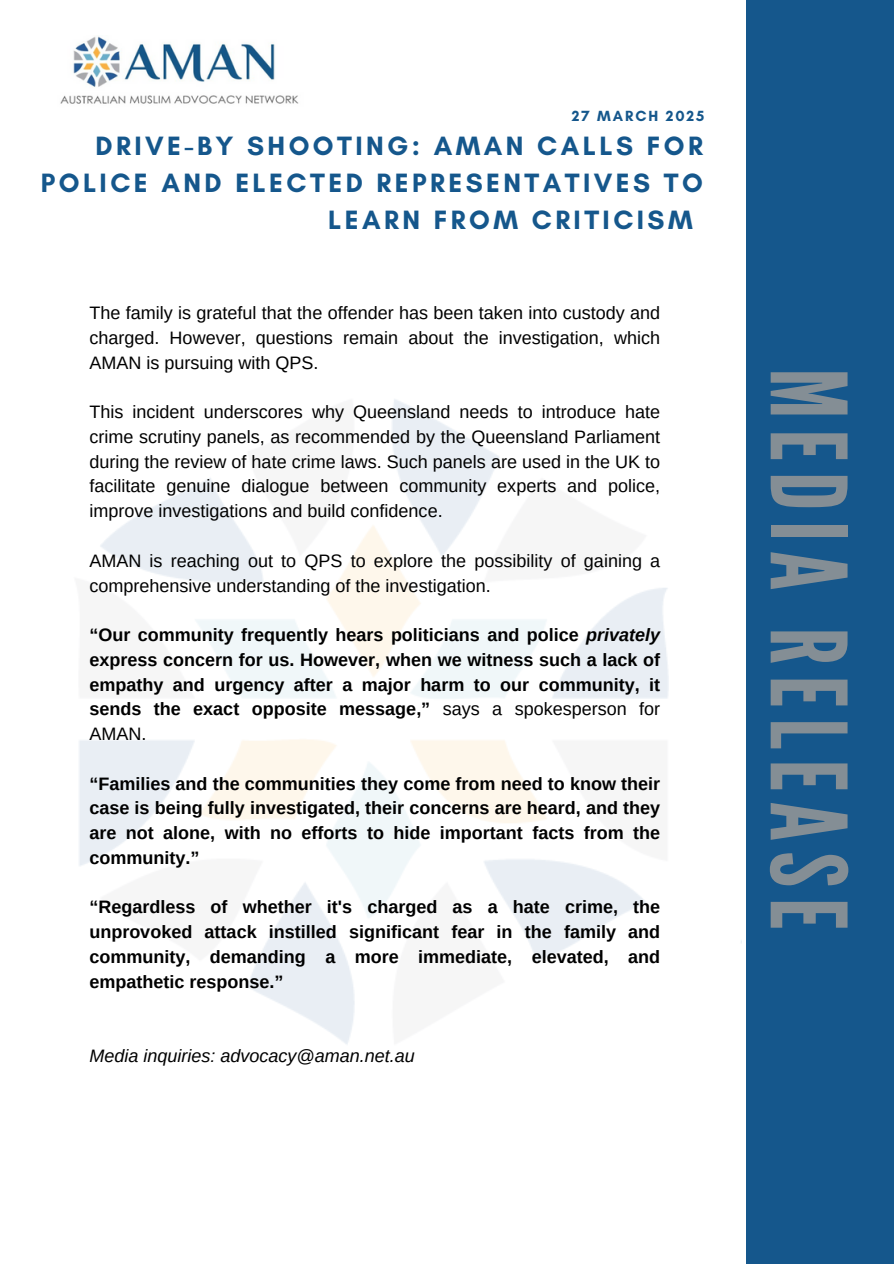
<style>
.page{position:relative;width:894px;height:1264px;background:#fff}
.page>*{position:absolute;margin:0;border:0;box-sizing:border-box;transform-origin:0 0}
.t1{font:104.55px "League Gothic";letter-spacing:.1em;color:#848e95}
.t2{font:700 27px "Glacial Indifference";letter-spacing:.125em;color:#15578c}
.t3{font:700 18px/24.8px "Arimo";color:#000;text-align:justify}
.t4{font:18px/24.8px "Arimo";color:#000;text-align:justify}
.t5{font:italic 18px "Arimo";color:#000}
.t6{font:700 15px "Glacial Indifference";letter-spacing:.125em;color:#15578c}
.s1{font-style:italic}
.s2{font-weight:400}
</style>
<div class="page">
<div style="left:746px;top:0;width:147px;height:1263px;background:#15578c"></div>
<img style="left:60px;top:36px;width:239px;height:69px">
<p class="t6" style="left:571px;top:107px;width:134px">27 MARCH 2025</p>
<p class="t2" style="left:95px;top:129px;width:608px">DRIVE-BY SHOOTING: AMAN CALLS FOR</p>
<p class="t2" style="left:41px;top:166px;width:663px">POLICE AND ELECTED REPRESENTATIVES TO</p>
<p class="t2" style="left:328px;top:203px;width:366px">LEARN FROM CRITICISM</p>
<h2 class="t4" style="left:89px;top:300px;width:572px">The family is grateful that the offender has been taken into custody and charged. However, questions remain about the investigation, which AMAN is pursuing with QPS.</h2>
<p class="t4" style="left:89px;top:399px;width:572px">This incident underscores why Queensland needs to introduce hate crime scrutiny panels, as recommended by the Queensland Parliament during the review of hate crime laws. Such panels are used in the UK to facilitate genuine dialogue between community experts and police, improve investigations and build confidence.</p>
<p class="t4" style="left:89px;top:548px;width:572px">AMAN is reaching out to QPS to explore the possibility of gaining a comprehensive understanding of the investigation.</p>
<p class="t3" style="left:89px;top:622px;width:572px">“Our community frequently hears politicians and police <span class="s1">privately </span>express concern for us. However, when we witness such a lack of empathy and urgency after a major harm to our community, it sends the exact opposite message,” <span class="s2">says a spokesperson for AMAN.</span></p>
<p class="t3" style="left:89px;top:771px;width:572px">“Families and the communities they come from need to know their case is being fully investigated, their concerns are heard, and they are not alone, with no efforts to hide important facts from the community.”</p>
<h3 class="t3" style="left:89px;top:894px;width:572px">“Regardless of whether it's charged as a hate crime, the unprovoked attack instilled significant fear in the family and community, demanding a more immediate, elevated, and empathetic response.”</h3>
<h3 class="t5" style="left:89px;top:1045px;width:327px">Media inquiries: advocacy@aman.net.au</h3>
<p class="t1" style="left:868px;top:368px;width:563px;rotate:90deg">MEDIA RELEASE</p>
</div>
